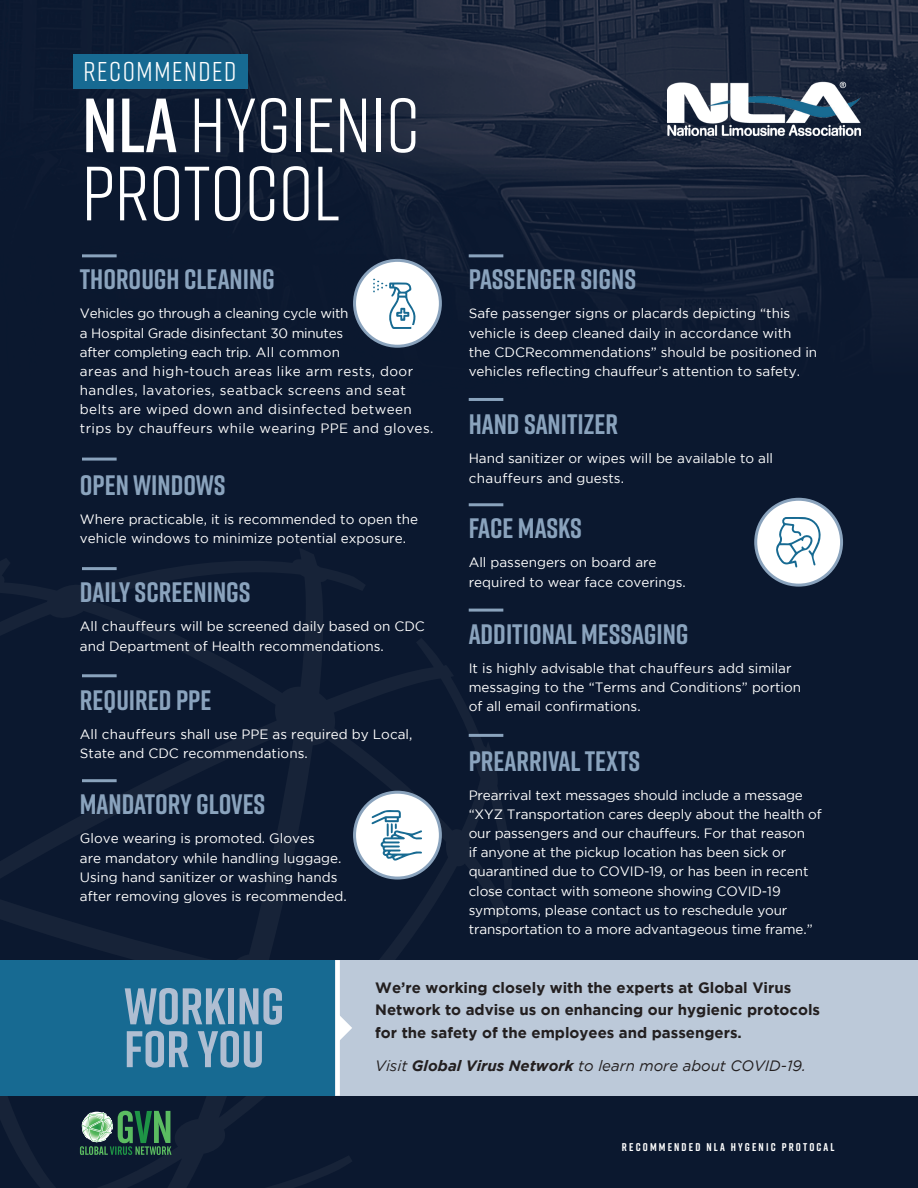
<style>
.page{position:relative;width:918px;height:1188px;background:#0b182f}
.page>*{position:absolute;margin:0;border:0;box-sizing:border-box;transform-origin:0 0}
.t1{font:76.65px/68.1px "Rift";color:#fff}
.t2{font:700 51.45px/42.9px "Rift";color:#afbed2}
.t3{font:700 28.2px "Rift";color:#8aa3bd}
.t4{font:27.15px "Rift";letter-spacing:.06em;color:#fff}
.t5{font:700 15px/22.5px "Gotham";color:#231f20}
.t6{font:italic 15px "Gotham";color:#231f20}
.t7{font:13.5px/19.2px "Gotham";color:#fff}
.t8{font:13.5px/19.2px "Gotham";letter-spacing:.03em;color:#fff}
.t9{font:700 11.25px "Rift";letter-spacing:.19em;color:#fff}
.s1{font-weight:600}
.s2{font-weight:700}
</style>
<div class="page">
<img style="left:73px;top:0;width:845px;height:348px">
<svg style="left:0;top:549px;width:512px;height:639px"></svg>
<div style="left:73px;top:55px;width:175px;height:34px;background:#176a92"></div>
<div style="left:0;top:960px;width:338px;height:136px;background:#176a92"></div>
<div style="left:335px;top:960px;width:583px;height:136px;background:#bcc9d9"></div>
<div style="left:355px;top:792px;width:85px;height:86px;background:#fff;border-radius:50%"></div>
<div style="left:353px;top:791px;width:89px;height:89px;border:3px solid #8aa3bd;border-radius:50%"></div>
<svg style="left:371px;top:810px;width:51px;height:51px"></svg>
<div style="left:756px;top:499px;width:86px;height:86px;background:#fff;border-radius:50%"></div>
<div style="left:754px;top:498px;width:89px;height:89px;border:3px solid #8aa3bd;border-radius:50%"></div>
<svg style="left:776px;top:517px;width:45px;height:51px"></svg>
<div style="left:355px;top:260px;width:85px;height:86px;background:#fff;border-radius:50%"></div>
<div style="left:353px;top:259px;width:89px;height:89px;border:3px solid #8aa3bd;border-radius:50%"></div>
<svg style="left:373px;top:279px;width:43px;height:50px"></svg>
<div style="left:335px;top:960px;width:5px;height:136px;background:#fff"></div>
<svg style="left:340px;top:1016px;width:12px;height:24px"></svg>
<hr style="left:82px;top:254px;width:35px;height:3px;background:#8aa3bd">
<hr style="left:82px;top:458px;width:35px;height:3px;background:#8aa3bd">
<hr style="left:469px;top:254px;width:34px;height:3px;background:#8aa3bd">
<hr style="left:469px;top:398px;width:34px;height:3px;background:#8aa3bd">
<hr style="left:469px;top:503px;width:34px;height:3px;background:#8aa3bd">
<hr style="left:469px;top:609px;width:34px;height:3px;background:#8aa3bd">
<hr style="left:469px;top:734px;width:34px;height:3px;background:#8aa3bd">
<hr style="left:82px;top:567px;width:35px;height:3px;background:#8aa3bd">
<hr style="left:82px;top:674px;width:35px;height:3px;background:#8aa3bd">
<hr style="left:82px;top:779px;width:35px;height:3px;background:#8aa3bd">
<img style="left:668px;top:81px;width:193px;height:54px">
<svg style="left:80px;top:1110px;width:92px;height:45px"></svg>
<h3 class="t4" style="left:83px;top:53px;width:155px">RECOMMENDED</h3>
<h1 class="t1" style="left:82px;top:88px;width:339px"><span class="s1">NLA</span> HYGIENIC<br>PROTOCOL</h1>
<h3 class="t3" style="left:80px;top:259px;width:197px">THOROUGH CLEANING</h3>
<p class="t8" style="left:80px;top:304px;width:355px">Vehicles go through a cleaning cycle with<br>a Hospital Grade disinfectant 30 minutes<br>after completing each trip. All common<br>areas and high-touch areas like arm rests, door handles, lavatories, seatback screens and seat belts are wiped down and disinfected between trips by chauffeurs while wearing PPE and gloves.</p>
<h3 class="t3" style="left:80px;top:465px;width:147px">OPEN WINDOWS</h3>
<p class="t7" style="left:80px;top:510px;width:340px">Where practicable, it is recommended to open the vehicle windows to minimize potential exposure.</p>
<h3 class="t3" style="left:80px;top:572px;width:172px">DAILY SCREENINGS</h3>
<p class="t7" style="left:80px;top:617px;width:347px">All chauffeurs will be screened daily based on CDC and Department of Health recommendations.</p>
<h3 class="t3" style="left:80px;top:680px;width:133px">REQUIRED PPE</h3>
<p class="t7" style="left:80px;top:724px;width:334px">All chauffeurs shall use PPE as required by Local,<br>State and CDC recommendations.</p>
<h3 class="t3" style="left:80px;top:784px;width:187px">MANDATORY GLOVES</h3>
<p class="t7" style="left:80px;top:829px;width:268px">Glove wearing is promoted. Gloves<br>are mandatory while handling luggage.<br>Using hand sanitizer or washing hands after removing gloves is recommended.</p>
<h3 class="t3" style="left:469px;top:259px;width:169px">PASSENGER SIGNS</h3>
<p class="t7" style="left:469px;top:304px;width:350px">Safe passenger signs or placards depicting “this vehicle is deep cleaned daily in accordance with<br>the CDCRecommendations” should be positioned in vehicles reflecting chauffeur’s attention to safety.</p>
<h3 class="t3" style="left:469px;top:404px;width:151px">HAND SANITIZER</h3>
<p class="t7" style="left:469px;top:449px;width:306px">Hand sanitizer or wipes will be available to all chauffeurs and guests.</p>
<h3 class="t3" style="left:469px;top:508px;width:115px">FACE MASKS</h3>
<p class="t7" style="left:469px;top:553px;width:219px">All passengers on board are required to wear face coverings.</p>
<h3 class="t3" style="left:469px;top:614px;width:221px">ADDITIONAL MESSAGING</h3>
<p class="t7" style="left:469px;top:659px;width:334px">It is highly advisable that chauffeurs add similar messaging to the “Terms and Conditions” portion of all email confirmations.</p>
<h3 class="t3" style="left:469px;top:741px;width:173px">PREARRIVAL TEXTS</h3>
<p class="t7" style="left:469px;top:785px;width:355px">Prearrival text messages should include a message “XYZ Transportation cares deeply about the health of our passengers and our chauffeurs. For that reason<br>if anyone at the pickup location has been sick or quarantined due to COVID-19, or has been in recent close contact with someone showing COVID-19 symptoms, please contact us to reschedule your transportation to a more advantageous time frame.”</p>
<h2 class="t2" style="left:124px;top:984px;width:162px">WORKING<br>FOR YOU</h2>
<p class="t5" style="left:375px;top:976px;width:446px">We’re working closely with the experts at Global Virus<br>Network to advise us on enhancing our hygienic protocols for the safety of the employees and passengers.</p>
<p class="t6" style="left:375px;top:1058px;width:432px">Visit <span class="s2">Global Virus Network</span> to learn more about COVID-19.</p>
<p class="t9" style="left:622px;top:1139px;width:214px">RECOMMENDED NLA HYGENIC PROTOCAL</p>
</div>
